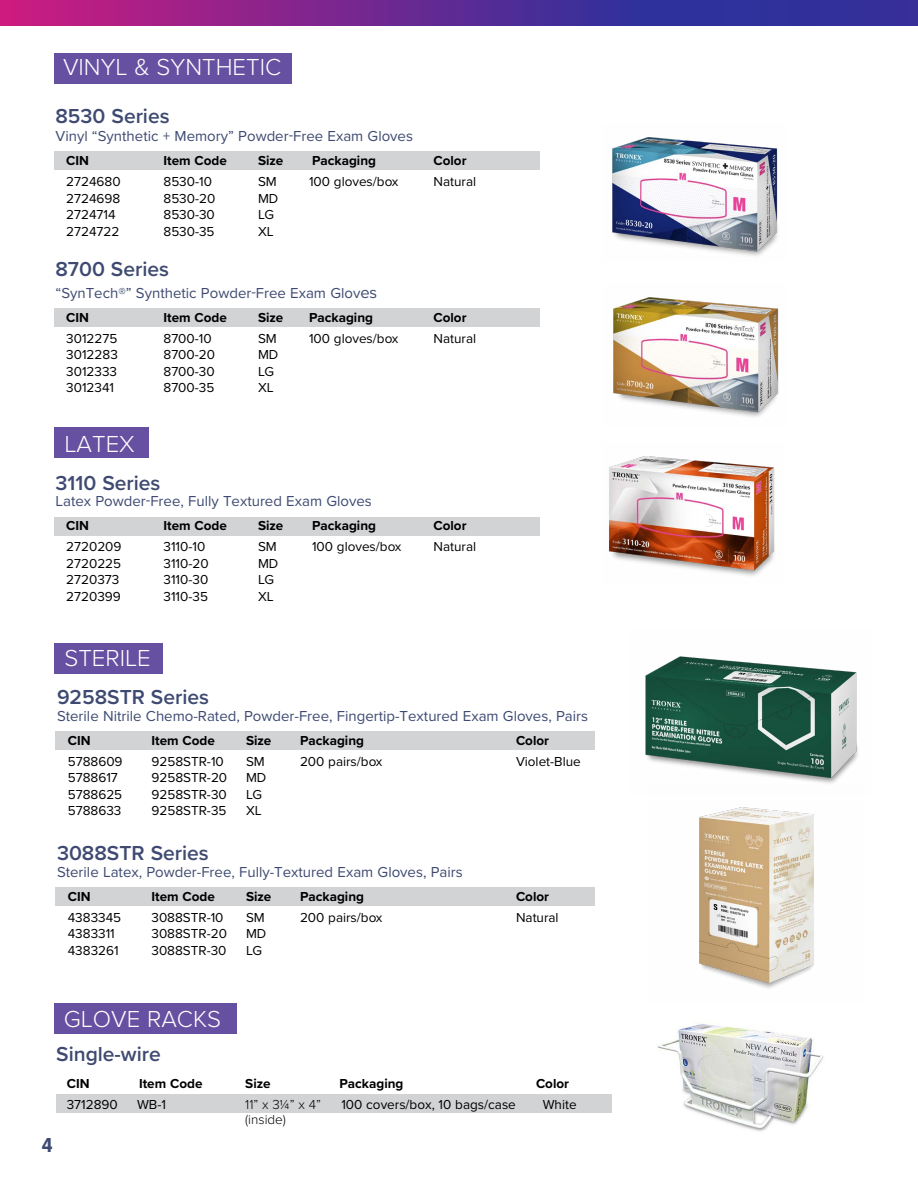
<style>
.page{position:relative;width:918px;height:1188px;background:#fff}
.page>*{position:absolute;margin:0;border:0;box-sizing:border-box;transform-origin:0 0}
.t1{font:300 24px "Proxima Nova";color:#fff}
.t2{font:600 21px "Proxima Nova";color:#3e4a71}
.t3{font:700 21px "Proxima Nova Cond";color:#3e4a71}
.t4{font:15px "Proxima Nova";color:#3e4a71}
.t5{font:13.5px "Proxima Nova";color:#000}
.t6{font:700 13.5px "Proxima Nova";color:#000}
.t7{font:300 13.5px "Proxima Nova";color:#000}
.s1{font-size:16.5px}
</style>
<div class="page">
<div style="left:54px;top:428px;width:94px;height:30px;background:#6650a1"></div>
<div style="left:54px;top:643px;width:108px;height:31px;background:#6650a1"></div>
<div style="left:54px;top:1003px;width:182px;height:31px;background:#6650a1"></div>
<div style="left:56px;top:731px;width:540px;height:19px;background:#d1d3d4"></div>
<div style="left:56px;top:887px;width:540px;height:19px;background:#d1d3d4"></div>
<img style="left:613px;top:297px;width:166px;height:120px">
<div style="left:54px;top:308px;width:486px;height:19px;background:#d1d3d4"></div>
<img style="left:612px;top:137px;width:166px;height:119px">
<div style="left:54px;top:152px;width:486px;height:18px;background:#d1d3d4"></div>
<img style="left:645px;top:656px;width:213px;height:128px">
<div style="left:54px;top:517px;width:486px;height:19px;background:#d1d3d4"></div>
<img style="left:609px;top:456px;width:166px;height:120px">
<img style="left:699px;top:807px;width:115px;height:181px">
<svg style="left:0;top:0;width:918px;height:26px"></svg>
<div style="left:56px;top:1094px;width:556px;height:19px;background:#d1d3d4"></div>
<img style="left:657px;top:1023px;width:167px;height:109px">
<div style="left:54px;top:53px;width:238px;height:30px;background:#6650a1"></div>
<h1 class="t1" style="left:63px;top:49px;width:220px">VINYL &amp; SYNTHETIC</h1>
<h2 class="t2" style="left:56px;top:100px;width:116px">8530 Series</h2>
<p class="t4" style="left:56px;top:125px;width:359px">Vinyl “Synthetic + Memory” Powder-Free Exam Gloves</p>
<p class="t6" style="left:66px;top:150px;width:24px">CIN</p>
<p class="t6" style="left:164px;top:150px;width:65px">Item Code</p>
<p class="t6" style="left:258px;top:150px;width:27px">Size</p>
<p class="t6" style="left:312px;top:150px;width:66px">Packaging</p>
<p class="t6" style="left:434px;top:150px;width:35px">Color</p>
<p class="t5" style="left:66px;top:172px;width:56px">2724680</p>
<p class="t5" style="left:164px;top:172px;width:50px">8530-10</p>
<p class="t5" style="left:258px;top:172px;width:20px">SM</p>
<p class="t5" style="left:309px;top:172px;width:91px">100 gloves/box</p>
<p class="t5" style="left:434px;top:172px;width:44px">Natural</p>
<p class="t5" style="left:66px;top:188px;width:56px">2724698</p>
<p class="t5" style="left:164px;top:188px;width:53px">8530-20</p>
<p class="t5" style="left:258px;top:188px;width:22px">MD</p>
<p class="t5" style="left:66px;top:204px;width:51px">2724714</p>
<p class="t5" style="left:164px;top:204px;width:53px">8530-30</p>
<p class="t5" style="left:258px;top:204px;width:18px">LG</p>
<p class="t5" style="left:66px;top:221px;width:55px">2724722</p>
<p class="t5" style="left:164px;top:221px;width:53px">8530-35</p>
<p class="t5" style="left:258px;top:221px;width:17px">XL</p>
<h2 class="t2" style="left:56px;top:254px;width:115px">8700 Series</h2>
<p class="t4" style="left:56px;top:282px;width:323px">“SynTech®” Synthetic Powder-Free Exam Glov<span class="s1">es</span></p>
<p class="t6" style="left:66px;top:307px;width:24px">CIN</p>
<p class="t6" style="left:164px;top:307px;width:65px">Item Code</p>
<p class="t6" style="left:258px;top:307px;width:27px">Size</p>
<p class="t6" style="left:309px;top:307px;width:66px">Packaging</p>
<p class="t6" style="left:434px;top:307px;width:35px">Color</p>
<p class="t5" style="left:66px;top:328px;width:53px">3012275</p>
<p class="t5" style="left:164px;top:328px;width:50px">8700-10</p>
<p class="t5" style="left:258px;top:328px;width:20px">SM</p>
<p class="t5" style="left:309px;top:328px;width:91px">100 gloves/box</p>
<p class="t5" style="left:434px;top:328px;width:44px">Natural</p>
<p class="t5" style="left:66px;top:345px;width:53px">3012283</p>
<p class="t5" style="left:164px;top:345px;width:53px">8700-20</p>
<p class="t5" style="left:258px;top:345px;width:22px">MD</p>
<p class="t5" style="left:66px;top:361px;width:52px">3012333</p>
<p class="t5" style="left:164px;top:361px;width:53px">8700-30</p>
<p class="t5" style="left:258px;top:361px;width:18px">LG</p>
<p class="t5" style="left:66px;top:378px;width:49px">3012341</p>
<p class="t5" style="left:164px;top:378px;width:52px">8700-35</p>
<p class="t5" style="left:258px;top:378px;width:17px">XL</p>
<h1 class="t1" style="left:65px;top:426px;width:72px">LATEX</h1>
<h2 class="t2" style="left:56px;top:467px;width:107px">3110 Series</h2>
<p class="t4" style="left:56px;top:490px;width:318px">Latex Powder-Free, Fully Textured Exam Gloves</p>
<p class="t6" style="left:66px;top:515px;width:24px">CIN</p>
<p class="t6" style="left:164px;top:515px;width:65px">Item Code</p>
<p class="t6" style="left:258px;top:515px;width:27px">Size</p>
<p class="t6" style="left:312px;top:515px;width:66px">Packaging</p>
<p class="t6" style="left:434px;top:515px;width:35px">Color</p>
<p class="t5" style="left:66px;top:536px;width:57px">2720209</p>
<p class="t5" style="left:164px;top:536px;width:43px">3110-10</p>
<p class="t5" style="left:258px;top:536px;width:20px">SM</p>
<p class="t5" style="left:312px;top:536px;width:91px">100 gloves/box</p>
<p class="t5" style="left:434px;top:536px;width:44px">Natural</p>
<p class="t5" style="left:66px;top:553px;width:56px">2720225</p>
<p class="t5" style="left:164px;top:553px;width:47px">3110-20</p>
<p class="t5" style="left:258px;top:553px;width:22px">MD</p>
<p class="t5" style="left:66px;top:569px;width:55px">2720373</p>
<p class="t5" style="left:164px;top:569px;width:46px">3110-30</p>
<p class="t5" style="left:258px;top:569px;width:18px">LG</p>
<p class="t5" style="left:66px;top:586px;width:56px">2720399</p>
<p class="t5" style="left:164px;top:586px;width:46px">3110-35</p>
<p class="t5" style="left:258px;top:586px;width:17px">XL</p>
<h1 class="t1" style="left:64px;top:640px;width:88px">STERILE</h1>
<h2 class="t2" style="left:57px;top:682px;width:154px">9258STR Series</h2>
<p class="t4" style="left:57px;top:705px;width:533px">Sterile Nitrile Chemo-Rated, Powder-Free, Fingertip-Textured Exam Gloves, Pairs</p>
<p class="t6" style="left:68px;top:730px;width:24px">CIN</p>
<p class="t6" style="left:152px;top:730px;width:65px">Item Code</p>
<p class="t6" style="left:246px;top:730px;width:27px">Size</p>
<p class="t6" style="left:300px;top:730px;width:66px">Packaging</p>
<p class="t6" style="left:516px;top:730px;width:35px">Color</p>
<p class="t5" style="left:68px;top:751px;width:56px">5788609</p>
<p class="t5" style="left:152px;top:751px;width:74px">9258STR-10</p>
<p class="t5" style="left:246px;top:751px;width:20px">SM</p>
<p class="t5" style="left:300px;top:751px;width:84px">200 pairs/box</p>
<p class="t5" style="left:516px;top:751px;width:66px">Violet-Blue</p>
<p class="t5" style="left:68px;top:768px;width:52px">5788617</p>
<p class="t5" style="left:152px;top:768px;width:77px">9258STR-20</p>
<p class="t5" style="left:246px;top:768px;width:22px">MD</p>
<p class="t5" style="left:68px;top:784px;width:56px">5788625</p>
<p class="t5" style="left:152px;top:784px;width:77px">9258STR-30</p>
<p class="t5" style="left:246px;top:784px;width:18px">LG</p>
<p class="t5" style="left:68px;top:801px;width:55px">5788633</p>
<p class="t5" style="left:152px;top:801px;width:76px">9258STR-35</p>
<p class="t5" style="left:246px;top:801px;width:17px">XL</p>
<h2 class="t2" style="left:57px;top:838px;width:153px">3088STR Series</h2>
<p class="t4" style="left:57px;top:861px;width:407px">Sterile Latex, Powder-Free, Fully-Textured Exam Gloves, Pairs</p>
<p class="t6" style="left:68px;top:886px;width:24px">CIN</p>
<p class="t6" style="left:152px;top:886px;width:65px">Item Code</p>
<p class="t6" style="left:246px;top:886px;width:27px">Size</p>
<p class="t6" style="left:300px;top:886px;width:66px">Packaging</p>
<p class="t6" style="left:516px;top:886px;width:35px">Color</p>
<p class="t5" style="left:68px;top:907px;width:55px">4383345</p>
<p class="t5" style="left:152px;top:907px;width:74px">3088STR-10</p>
<p class="t5" style="left:246px;top:907px;width:20px">SM</p>
<p class="t5" style="left:300px;top:907px;width:84px">200 pairs/box</p>
<p class="t5" style="left:516px;top:907px;width:44px">Natural</p>
<p class="t5" style="left:68px;top:924px;width:49px">4383311</p>
<p class="t5" style="left:152px;top:924px;width:77px">3088STR-20</p>
<p class="t5" style="left:246px;top:924px;width:22px">MD</p>
<p class="t5" style="left:68px;top:940px;width:52px">4383261</p>
<p class="t5" style="left:152px;top:940px;width:77px">3088STR-30</p>
<p class="t5" style="left:246px;top:940px;width:18px">LG</p>
<h1 class="t1" style="left:64px;top:1001px;width:159px">GLOVE RACKS</h1>
<h2 class="t2" style="left:56px;top:1038px;width:106px">Single-wire</h2>
<p class="t6" style="left:67px;top:1073px;width:24px">CIN</p>
<p class="t6" style="left:139px;top:1073px;width:65px">Item Code</p>
<p class="t6" style="left:245px;top:1073px;width:27px">Size</p>
<p class="t6" style="left:339px;top:1073px;width:66px">Packaging</p>
<p class="t6" style="left:536px;top:1073px;width:35px">Color</p>
<p class="t5" style="left:67px;top:1095px;width:53px">3712890</p>
<p class="t5" style="left:137px;top:1095px;width:31px">WB-1</p>
<p class="t7" style="left:245px;top:1095px;width:77px">11” x 3¼” x 4”</p>
<p class="t5" style="left:341px;top:1094px;width:176px">100 covers/box, 10 bags/case</p>
<p class="t5" style="left:543px;top:1094px;width:35px">White</p>
<p class="t7" style="left:245px;top:1109px;width:42px">(inside)</p>
<h2 class="t3" style="left:42px;top:1129px;width:12px">4</h2>
</div>
